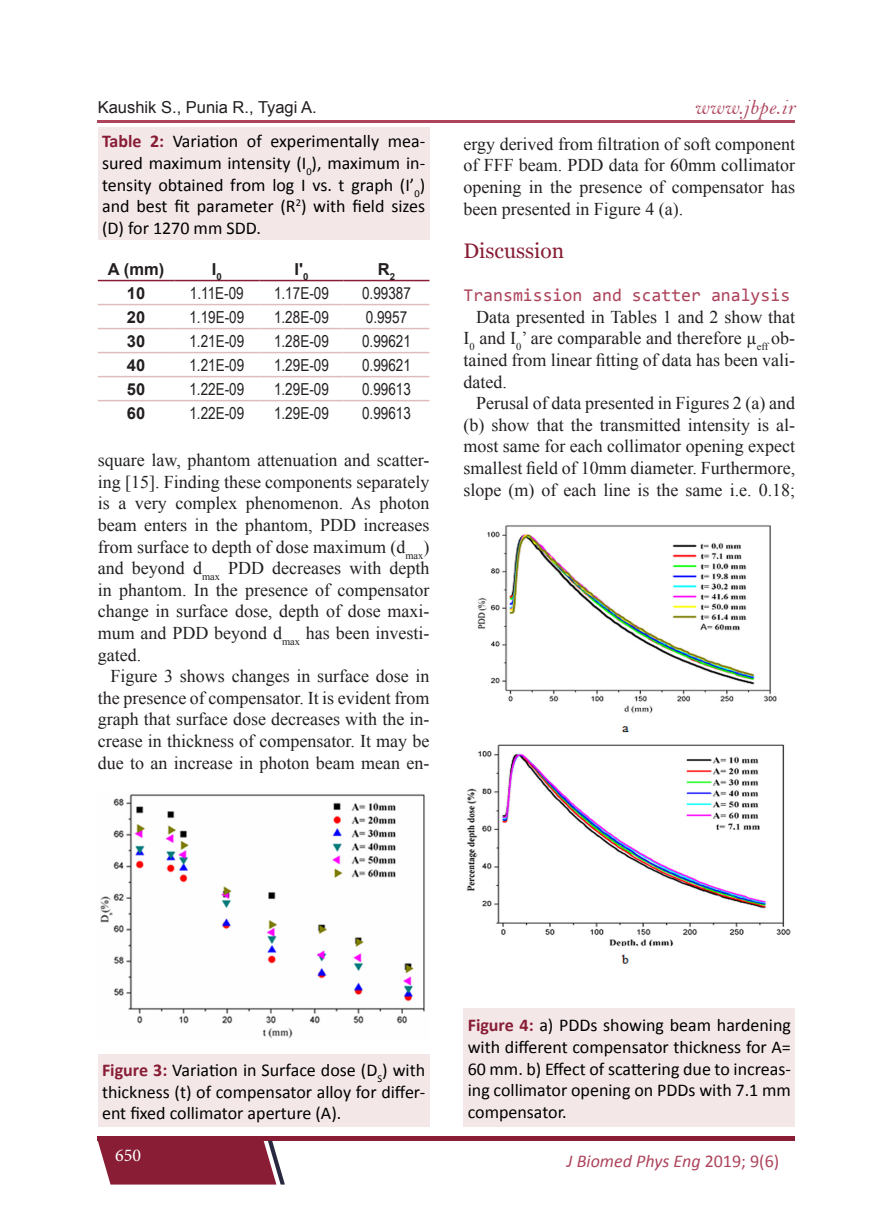
<style>
.page{position:relative;width:893px;height:1212px;background:#fff}
.page>*{position:absolute;margin:0;border:0;box-sizing:border-box;transform-origin:0 0}
.t1{font:21px "Bell MT Italic";letter-spacing:.03em;color:#ad445b}
.Heading{font:21px "Georgia";color:#881d35}
.Body{font:18px/21.6px "Times New Roman";color:#231f20;text-align:justify}
.Figure{font:18px/21.6px "Calibri";color:#000;text-align:justify}
.Body-2{font:18px "Consolas";color:#ad445b}
.t2{font:italic 18px "Calibri";color:#ad445b}
.t3{font:18px "Minion Pro";color:#fff}
.t4{font:16.5px "Arial Narrow";color:#231f20}
.Running_Author{font:16.5px "Arial";color:#231f20}
.t5{font:700 16.5px "Arial";color:#231f20}
.s1{font-weight:700;color:#881d35}
.s2{font-style:normal}
</style>
<div class="page">
<div style="left:98px;top:1136px;width:697px;height:5px;background:#881d35"></div>
<svg style="left:98px;top:1141px;width:187px;height:43px;background:#903147"></svg>
<hr style="left:98px;top:120px;width:697px;height:2px;background:#ad445b">
<hr style="left:98px;top:304px;width:76px;height:1px;background:#e0bdbd">
<hr style="left:174px;top:304px;width:85px;height:1px;background:#e0bdbd">
<hr style="left:259px;top:304px;width:85px;height:1px;background:#e0bdbd">
<hr style="left:344px;top:304px;width:85px;height:1px;background:#e0bdbd">
<hr style="left:98px;top:328px;width:76px;height:1px;background:#e0bdbd">
<hr style="left:174px;top:328px;width:85px;height:1px;background:#e0bdbd">
<hr style="left:259px;top:328px;width:85px;height:1px;background:#e0bdbd">
<hr style="left:344px;top:328px;width:85px;height:1px;background:#e0bdbd">
<hr style="left:98px;top:352px;width:76px;height:1px;background:#e0bdbd">
<hr style="left:174px;top:352px;width:85px;height:1px;background:#e0bdbd">
<hr style="left:259px;top:352px;width:85px;height:1px;background:#e0bdbd">
<hr style="left:344px;top:352px;width:85px;height:1px;background:#e0bdbd">
<hr style="left:98px;top:376px;width:76px;height:1px;background:#e0bdbd">
<hr style="left:174px;top:376px;width:85px;height:1px;background:#e0bdbd">
<hr style="left:259px;top:376px;width:85px;height:1px;background:#e0bdbd">
<hr style="left:344px;top:376px;width:85px;height:1px;background:#e0bdbd">
<hr style="left:98px;top:400px;width:76px;height:1px;background:#e0bdbd">
<hr style="left:174px;top:400px;width:85px;height:1px;background:#e0bdbd">
<hr style="left:259px;top:400px;width:85px;height:1px;background:#e0bdbd">
<hr style="left:344px;top:400px;width:85px;height:1px;background:#e0bdbd">
<hr style="left:98px;top:280px;width:76px;height:1px;background:#881d35">
<hr style="left:174px;top:280px;width:85px;height:1px;background:#881d35">
<hr style="left:259px;top:280px;width:85px;height:1px;background:#881d35">
<hr style="left:344px;top:280px;width:85px;height:1px;background:#881d35">
<div style="left:98px;top:128px;width:331px;height:112px;background:#f3e7e8"></div>
<img style="left:100px;top:794px;width:325px;height:245px">
<div style="left:98px;top:1054px;width:331px;height:73px;background:#f3e7e8"></div>
<img style="left:466px;top:525px;width:325px;height:439px">
<div style="left:463px;top:1009px;width:332px;height:118px;background:#f3e7e8"></div>
<p class="Running_Author" style="left:98px;top:97px;width:220px">Kaushik S., Punia R., Tyagi A.</p>
<p class="t1" style="left:694px;top:94px;width:103px">www.jbpe.ir</p>
<p class="Figure" style="left:102px;top:131px;width:325px"><span class="s1">Table 2:</span> Variation of experimentally mea&shy;sured maximum intensity (I<sub>0</sub>), maximum in&shy;tensity obtained from log I vs. t graph (I’<sub>0</sub>) and best fit parameter (R<sup>2</sup>) with field sizes (D) for 1270 mm SDD.</p>
<p class="t5" style="left:108px;top:258px;width:58px">A (mm)</p>
<p class="t5" style="left:212px;top:258px;width:11px">I<sub>0</sub></p>
<p class="t5" style="left:295px;top:258px;width:15px">I'<sub>0</sub></p>
<p class="t5" style="left:378px;top:258px;width:19px">R<sub>2</sub></p>
<p class="t5" style="left:127px;top:282px;width:20px">10</p>
<p class="t4" style="left:190px;top:281px;width:55px">1.11E-09</p>
<p class="t4" style="left:274px;top:281px;width:56px">1.17E-09</p>
<p class="t4" style="left:362px;top:281px;width:50px">0.99387</p>
<p class="t5" style="left:127px;top:306px;width:20px">20</p>
<p class="t4" style="left:189px;top:305px;width:56px">1.19E-09</p>
<p class="t4" style="left:274px;top:305px;width:56px">1.28E-09</p>
<p class="t4" style="left:366px;top:305px;width:43px">0.9957</p>
<p class="t5" style="left:127px;top:330px;width:20px">30</p>
<p class="t4" style="left:189px;top:329px;width:56px">1.21E-09</p>
<p class="t4" style="left:274px;top:329px;width:56px">1.28E-09</p>
<p class="t4" style="left:362px;top:329px;width:50px">0.99621</p>
<p class="t5" style="left:127px;top:354px;width:20px">40</p>
<p class="t4" style="left:189px;top:353px;width:56px">1.21E-09</p>
<p class="t4" style="left:274px;top:353px;width:56px">1.29E-09</p>
<p class="t4" style="left:362px;top:353px;width:50px">0.99621</p>
<p class="t5" style="left:127px;top:378px;width:20px">50</p>
<p class="t4" style="left:189px;top:377px;width:56px">1.22E-09</p>
<p class="t4" style="left:274px;top:377px;width:56px">1.29E-09</p>
<p class="t4" style="left:362px;top:377px;width:50px">0.99613</p>
<p class="t5" style="left:127px;top:402px;width:20px">60</p>
<p class="t4" style="left:189px;top:401px;width:56px">1.22E-09</p>
<p class="t4" style="left:274px;top:401px;width:56px">1.29E-09</p>
<p class="t4" style="left:362px;top:401px;width:50px">0.99613</p>
<p class="Body" style="left:98px;top:449px;width:333px">square law, phantom attenuation and scatter&shy;ing [15]. Finding these components separately is a very complex phenomenon. As photon beam enters in the phantom, PDD increases from surface to depth of dose maximum (d<sub>max</sub>) and beyond d<sub>max</sub> PDD decreases with depth in phantom. In the presence of compensator change in surface dose, depth of dose maxi&shy;mum and PDD beyond d<sub>max</sub> has been investi&shy;gated.</p>
<p class="Body" style="left:98px;top:665px;width:333px;text-indent:13px">Figure 3 shows changes in surface dose in the presence of compensator. It is evident from graph that surface dose decreases with the in&shy;crease in thickness of compensator. It may be due to an increase in photon beam mean en-</p>
<p class="Body" style="left:463px;top:133px;width:333px">ergy derived from filtration of soft component of FFF beam. PDD data for 60mm collimator opening in the presence of compensator has been presented in Figure 4 (a).</p>
<p class="Heading" style="left:463px;top:238px;width:102px">Discussion</p>
<p class="Body-2" style="left:463px;top:283px;width:328px">Transmission and scatter analysis</p>
<p class="Body" style="left:463px;top:306px;width:333px;text-indent:13px">Data presented in Tables 1 and 2 show that I<sub>0</sub> and I<sub>0</sub>’ are comparable and therefore µ<sub>eff</sub> ob&shy;tained from linear fitting of data has been vali&shy;dated.</p>
<p class="Body" style="left:463px;top:392px;width:333px;text-indent:13px">Perusal of data presented in Figures 2 (a) and (b) show that the transmitted intensity is al&shy;most same for each collimator opening expect smallest field of 10mm diameter. Furthermore, slope (m) of each line is the same i.e. 0.18;</p>
<p class="Figure" style="left:102px;top:1059px;width:325px"><span class="s1">Figure 3:</span> Variation in Surface dose (D<sub>S</sub>) with thickness (t) of compensator alloy for differ&shy;ent fixed collimator aperture (A).</p>
<p class="t3" style="left:115px;top:1143px;width:27px">650</p>
<p class="Figure" style="left:468px;top:1015px;width:325px"><span class="s1">Figure 4:</span> a) PDDs showing beam hardening with different compensator thickness for A= 60 mm. b) Effect of scattering due to increas&shy;ing collimator opening on PDDs with 7.1 mm compensator.</p>
<p class="t2" style="left:567px;top:1148px;width:214px">J Biomed Phys Eng <span class="s2">2019; 9(6)</span></p>
</div>
